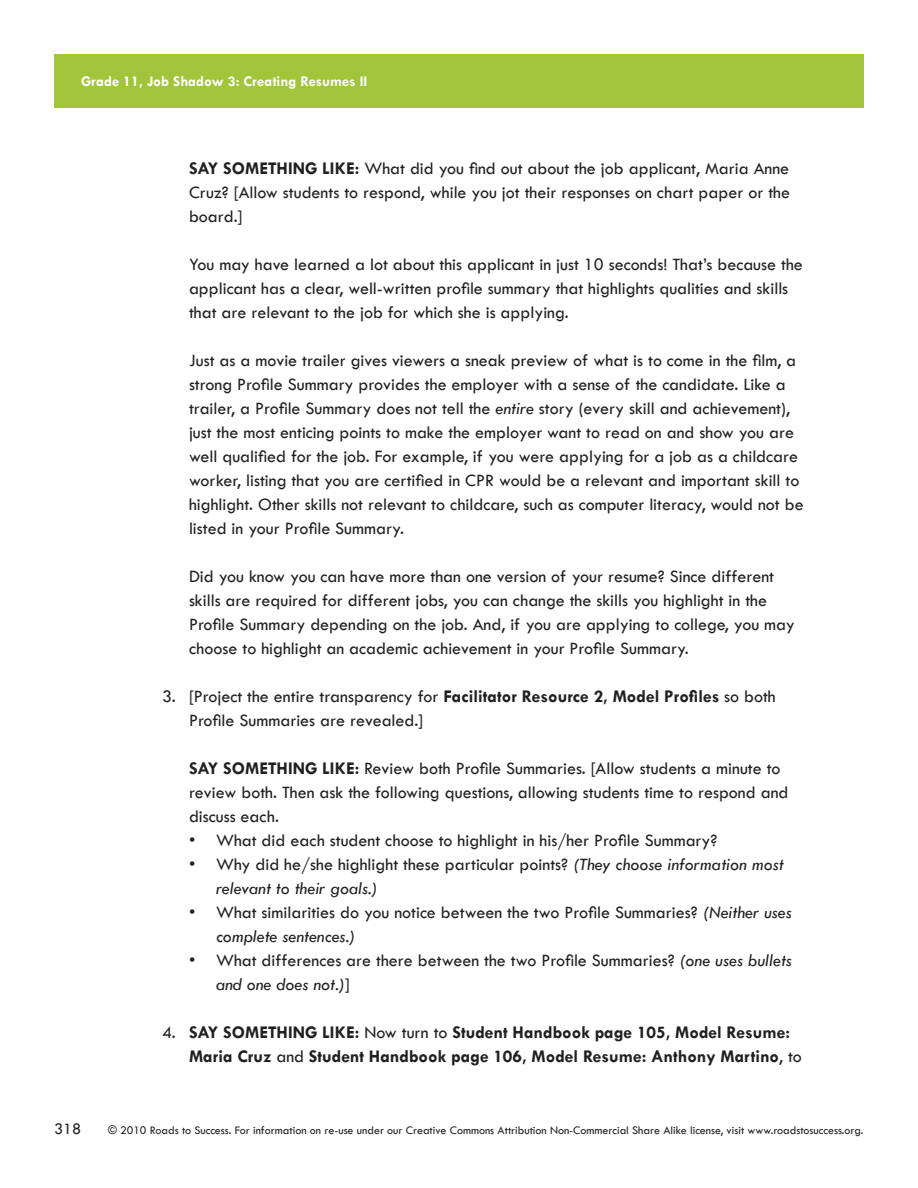
<style>
.page{position:relative;width:918px;height:1188px;background:#fff}
.page>*{position:absolute;margin:0;border:0;box-sizing:border-box;transform-origin:0 0}
.A_Text{font:18px/24px "Tw Cen";color:#231f20}
.A_Bullet{font:18px/24px "Tw Cen";color:#231f20}
.A_NumberList2{font:700 18px/24px "Tw Cen";color:#231f20}
.A_NumberList2-2{font:18px/24px "Tw Cen";color:#231f20}
.A_Bullet-2{font:italic 18px/24px "Tw Cen";color:#231f20}
.t1{font:16.5px "Tw Cen";color:#231f20}
.t2{font:700 15px "Tw Cen";color:#fff}
.t3{font:12px "Tw Cen";color:#231f20}
.s1{font-weight:700}
.s2{font-style:italic}
.s3{font-style:normal}
.s4{font-weight:400}
</style>
<div class="page">
<div style="left:54px;top:54px;width:810px;height:54px;background:#a1c43a"></div>
<p class="t2" style="left:81px;top:72px;width:288px">Grade 11, Job Shadow 3: Creating Resumes II</p>
<p class="A_Text" style="left:189px;top:157px;width:603px;text-align:justify"><span class="s1">SAY SOMETHING LIKE:</span> What did you find out about the job applicant, Maria Anne Cruz? [Allow students to respond, while you jot their responses on chart paper or the board.]</p>
<p class="A_Text" style="left:189px;top:253px;width:615px">You may have learned a lot about this applicant in just 10 seconds! That’s because the applicant has a clear, well-written profile summary that highlights qualities and skills that are relevant to the job for which she is applying.</p>
<p class="A_Text" style="left:189px;top:349px;width:616px">Just as a movie trailer gives viewers a sneak preview of what is to come in the film, a strong Profile Summary provides the employer with a sense of the candidate. Like a trailer, a Profile Summary does not tell the <span class="s2">entire</span> story (every skill and achievement), just the most enticing points to make the employer want to read on and show you are well qualified for the job. For example, if you were applying for a job as a childcare worker, listing that you are certified in CPR would be a relevant and important skill to highlight. Other skills not relevant to childcare, such as computer literacy, would not be listed in your Profile Summary.</p>
<p class="A_Text" style="left:189px;top:565px;width:607px">Did you know you can have more than one version of your resume? Since different skills are required for different jobs, you can change the skills you highlight in the Profile Summary depending on the job. And, if you are applying to college, you may choose to highlight an academic achievement in your Profile Summary.</p>
<p class="A_NumberList2-2" style="left:189px;top:685px;width:588px;text-indent:-27px">3. [Project the entire transparency for <span class="s1">Facilitator Resource 2, Model Profiles</span> so both<br>Profile Summaries are revealed.]</p>
<p class="A_Text" style="left:189px;top:757px;width:601px"><span class="s1">SAY SOMETHING LIKE:</span> Review both Profile Summaries. [Allow students a minute to review both. Then ask the following questions, allowing students time to respond and discuss each.</p>
<p class="A_Bullet" style="left:189px;top:829px;width:530px">• What did each student choose to highlight in his/her Profile Summary?</p>
<p class="A_Bullet-2" style="left:216px;top:853px;width:569px;text-indent:-27px"><span class="s3">• Why did he/she highlight these particular points?</span> (They choose information most relevant to their goals.)</p>
<p class="A_Bullet" style="left:216px;top:901px;width:577px;text-indent:-27px">• What similarities do you notice between the two Profile Summaries? <span class="s2">(Neither uses complete sentences.)</span></p>
<p class="A_Bullet" style="left:216px;top:949px;width:577px;text-indent:-27px">• What differences are there between the two Profile Summaries? <span class="s2">(one uses bullets and one does not.)</span>]</p>
<p class="A_NumberList2" style="left:189px;top:1020px;width:614px;text-indent:-27px"><span class="s4">4.</span> SAY SOMETHING LIKE: <span class="s4">Now turn to</span> Student Handbook page 105, Model Resume:<br>Maria Cruz <span class="s4">and</span> Student Handbook page 106, Model Resume: Anthony Martino<span class="s4">, to</span></p>
<p class="t1" style="left:54px;top:1119px;width:29px">318</p>
<p class="t3" style="left:108px;top:1123px;width:757px">© 2010 Roads to Success. For information on re-use under our Creative Commons Attribution Non-Commercial Share Alike license, visit www.roadstosuccess.org.</p>
</div>
